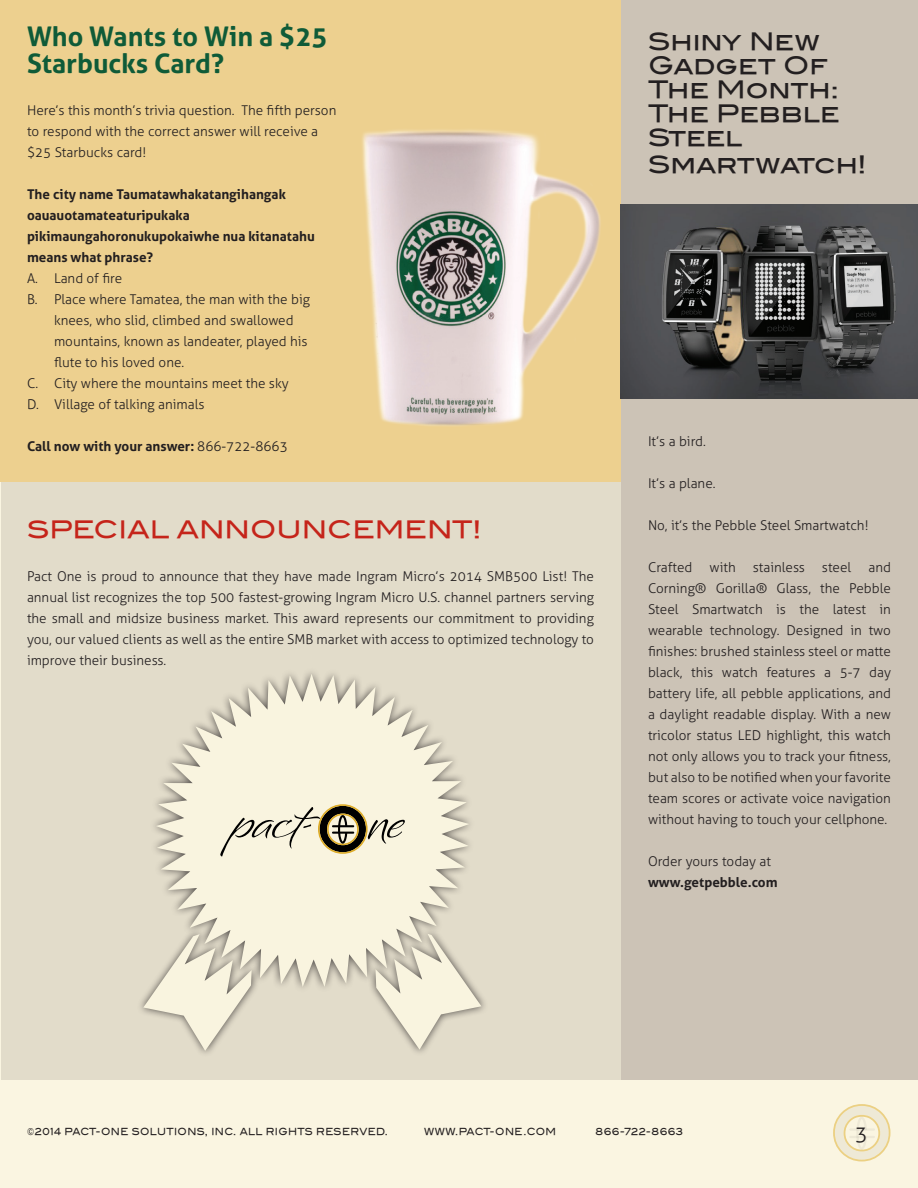
<style>
.page{position:relative;width:918px;height:1188px;background:#faf5e1}
.page>*{position:absolute;margin:0;border:0;box-sizing:border-box;transform-origin:0 0}
.t1{font:700 27px/27px "Aller";color:#0f5b38}
.t2{font:24px/24px "Blair Md ITCTT Medium";color:#231f20}
.t3{font:24px "Blair Md ITCTT Medium";color:#c5241a}
.t4{font:300 21px "Aller";color:#231f20}
.t5{font:300 13.5px/21px "Aller";color:#231f20;text-align:justify}
.t6{font:700 13.5px/21px "Aller";color:#231f20}
.t7{font:9.75px "Blair Md ITCTT Medium";letter-spacing:.04em;color:#231f20;scale:.88 1}
.s1{font-weight:300}
</style>
<div class="page">
<svg style="left:833px;top:1104px;width:58px;height:57px"></svg>
<hr style="left:849px;top:1136px;width:26px;height:2px;background:#000">
<hr style="left:849px;top:1128px;width:26px;height:3px;background:#000">
<div style="left:1px;top:482px;width:620px;height:598px;background:#e2dcca"></div>
<div style="left:1px;top:0;width:620px;height:482px;background:#edd08f"></div>
<div style="left:621px;top:0;width:297px;height:1079px;background:#ccc3b6"></div>
<img style="left:622px;top:204px;width:296px;height:195px">
<img style="left:362px;top:130px;width:260px;height:296px">
<svg style="left:156px;top:674px;width:313px;height:313px;fill:#f9f4df"></svg>
<svg style="left:220px;top:804px;width:185px;height:52px"></svg>
<hr style="left:332px;top:832px;width:22px;height:2px;background:#000">
<hr style="left:332px;top:825px;width:22px;height:2px;background:#000">
<div style="left:136px;top:927px;width:124px;height:131px;background:#231f20;opacity:.75"></div>
<svg style="left:143px;top:934px;width:109px;height:117px"></svg>
<div style="left:368px;top:927px;width:121px;height:130px;background:#231f20;opacity:.75"></div>
<svg style="left:376px;top:934px;width:105px;height:116px"></svg>
<h1 class="t1" style="left:27px;top:23px;width:302px">Who Wants to Win a $25<br>Starbucks Card?</h1>
<p class="t5" style="left:27px;top:100px;width:311px;text-align:left">Here’s this month’s trivia question. The fifth person to respond with the correct answer will receive a $25 Starbucks card!</p>
<p class="t6" style="left:27px;top:183px;width:289px">The city name Taumatawhakatangihangak oauauotamateaturipukaka pikimaungahoronukupokaiwhe nua kitanatahu means what phrase?</p>
<p class="t5" style="left:27px;top:268px;width:97px">A. Land of fire</p>
<p class="t5" style="left:27px;top:289px;width:284px">B. Place where Tamatea, the man with the big</p>
<p class="t5" style="left:54px;top:310px;width:241px">knees, who slid, climbed and swallowed</p>
<p class="t5" style="left:54px;top:331px;width:255px">mountains, known as landeater, played his</p>
<p class="t5" style="left:54px;top:352px;width:132px">flute to his loved one.</p>
<p class="t5" style="left:27px;top:373px;width:263px">C. City where the mountains meet the sky</p>
<p class="t5" style="left:27px;top:394px;width:179px">D. Village of talking animals</p>
<p class="t6" style="left:27px;top:436px;width:262px">Call now with your answer: <span class="s1">866-722-8663</span></p>
<h2 class="t3" style="left:27px;top:515px;width:456px">SPECIAL ANNOUNCEMENT!</h2>
<p class="t5" style="left:27px;top:566px;width:569px">Pact One is proud to announce that they have made Ingram Micro’s 2014 SMB500 List! The annual list recognizes the top 500 fastest-growing Ingram Micro U.S. channel partners serving the small and midsize business market. This award represents our commitment to providing you, our valued clients as well as the entire SMB market with access to optimized technology to improve their business.</p>
<h2 class="t2" style="left:648px;top:29px;width:193px">Shiny New<br>Gadget Of<br>The Month:<br>The Pebble<br>Steel</h2>
<h2 class="t2" style="left:648px;top:152px;width:220px">Smartwatch!</h2>
<p class="t5" style="left:648px;top:431px;width:59px">It’s a bird.</p>
<p class="t5" style="left:648px;top:473px;width:69px">It’s a plane.</p>
<p class="t5" style="left:648px;top:515px;width:222px">No, it’s the Pebble Steel Smartwatch!</p>
<p class="t5" style="left:648px;top:557px;width:46px">Crafted</p>
<p class="t5" style="left:710px;top:557px;width:28px">with</p>
<p class="t5" style="left:753px;top:557px;width:54px">stainless</p>
<p class="t5" style="left:822px;top:557px;width:31px">steel</p>
<p class="t5" style="left:648px;top:557px;width:245px;text-indent:220px">and Corning® Gorilla® Glass, the Pebble Steel Smartwatch is the latest in wearable technology. Designed in two finishes: brushed stainless steel or matte black, this watch features a 5-7 day battery life, all pebble applications, and a daylight readable display. With a new tricolor status LED highlight, this watch not only allows you to track your fitness, but also to be notified when your favorite team scores or activate voice navigation without having to touch your cellphone.</p>
<p class="t5" style="left:648px;top:851px;width:125px">Order yours today at</p>
<p class="t6" style="left:648px;top:872px;width:131px">www.getpebble.com</p>
<p class="t7" style="left:27px;top:1125px;width:411px">©2014 PACT-ONE SOLUTIONS, INC. ALL RIGHTS RESERVED.</p>
<p class="t7" style="left:424px;top:1125px;width:151px">WWW.PACT-ONE.COM</p>
<p class="t7" style="left:596px;top:1125px;width:101px">866-722-8663</p>
<h3 class="t4" style="left:855px;top:1121px;width:14px">3</h3>
</div>
